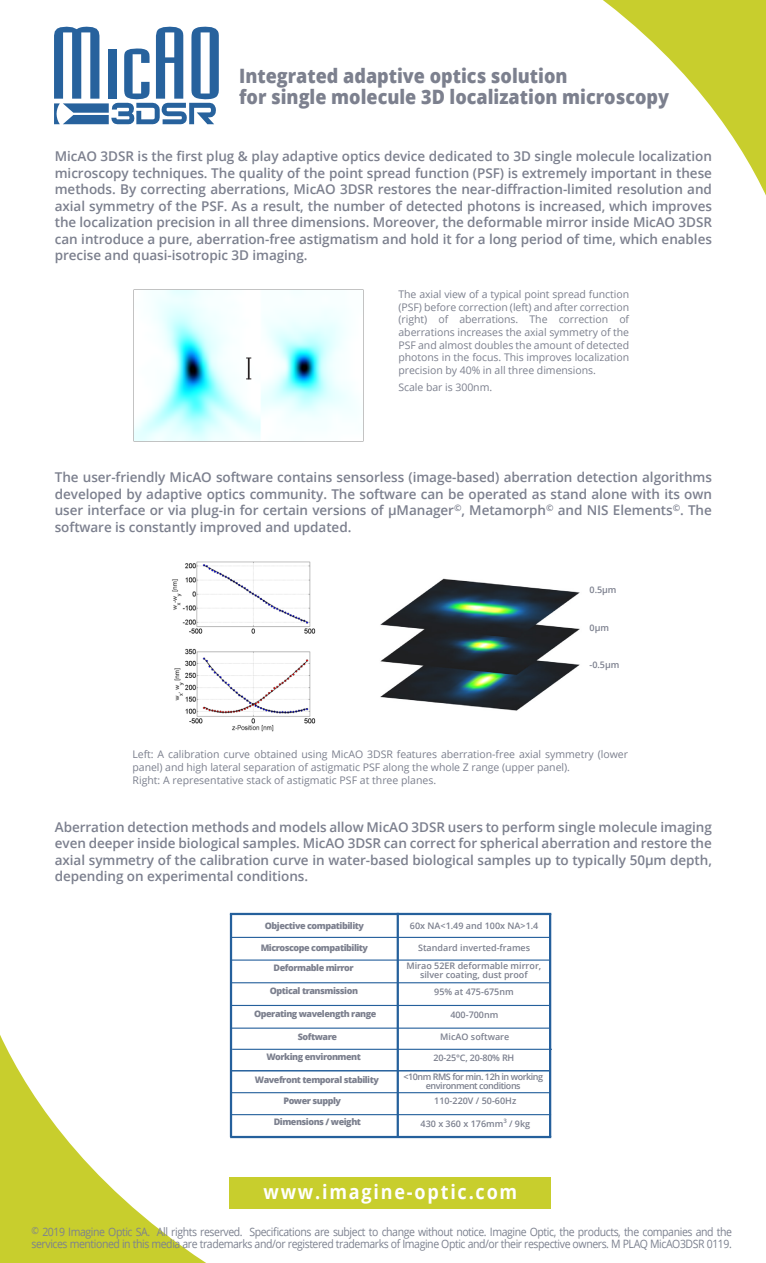
<style>
.page{position:relative;width:766px;height:1263px;background:#fff}
.page>*{position:absolute;margin:0;border:0;box-sizing:border-box;transform-origin:0 0}
.t1{font:800 19.8px/21.6px "Open Sans";color:#7c808e;scale:.91 1}
.t2{font:700 19.8px "Open Sans";letter-spacing:.1em;color:#fff;scale:.91 1}
.t3{font:600 13.5px/16.5px "Open Sans";letter-spacing:-.005em;color:#7c808e;text-align:justify}
.t4{font:11.55px/12px "Open Sans";letter-spacing:-.04em;color:#7c818f;scale:.91 1}
.t5{font:10.5px/12.6px "Open Sans";letter-spacing:-.005em;color:#7c808e;text-align:justify}
.t6{font:600 9px/9px "Open Sans";color:#7c808e;text-align:center}
.t7{font:800 9px "Open Sans";letter-spacing:-.05em;color:#7c808e}
.t8{font:600 9px/9px "Open Sans";letter-spacing:-.05em;color:#7c808e;text-align:center}
.t9{font:600 6px "Open Sans";color:#7c808e}
.s1{font-size:9.9px}
</style>
<div class="page">
<svg style="left:0;top:938px;width:552px;height:325px"></svg>
<div style="left:230px;top:1178px;width:321px;height:31px;background:#c8ce2d"></div>
<svg style="left:54px;top:0;width:711px;height:295px"></svg>
<img style="left:133px;top:289px;width:230px;height:152px">
<img style="left:172px;top:561px;width:144px;height:171px">
<hr style="left:230px;top:913px;width:321px;height:2px;background:#25609c">
<hr style="left:230px;top:914px;width:2px;height:223px;background:#25609c">
<hr style="left:230px;top:1136px;width:321px;height:2px;background:#25609c">
<hr style="left:396px;top:913px;width:3px;height:223px;background:#25609c">
<hr style="left:549px;top:914px;width:2px;height:223px;background:#25609c">
<hr style="left:231px;top:937px;width:319px;height:1px;background:#25609c">
<hr style="left:231px;top:959px;width:319px;height:2px;background:#25609c">
<hr style="left:231px;top:982px;width:319px;height:1px;background:#25609c">
<hr style="left:231px;top:1005px;width:319px;height:1px;background:#25609c">
<hr style="left:230px;top:1027px;width:320px;height:2px;background:#25609c">
<hr style="left:232px;top:1049px;width:320px;height:1px;background:#25609c">
<hr style="left:231px;top:1070px;width:319px;height:1px;background:#25609c">
<hr style="left:231px;top:1092px;width:319px;height:1px;background:#25609c">
<hr style="left:231px;top:1114px;width:320px;height:1px;background:#25609c">
<svg style="left:54px;top:27px;width:165px;height:97px"></svg>
<svg style="left:246px;top:358px;width:5px;height:21px"></svg>
<img style="left:380px;top:578px;width:200px;height:133px">
<h1 class="t1" style="left:239px;top:64px;width:474px">Integrated adaptive optics solution<br>for single molecule 3D localization microscopy</h1>
<p class="t3" style="left:55px;top:148px;width:658px">MicAO 3DSR is the first plug &amp; play adaptive optics device dedicated to 3D single molecule localization microscopy techniques. The quality of the point spread function (PSF) is extremely important in these methods. By correcting aberrations, MicAO 3DSR restores the near-diffraction-limited resolution and axial symmetry of the PSF. As a result, the number of detected photons is increased, which improves the localization precision in all three dimensions. Moreover, the deformable mirror inside MicAO 3DSR can introduce a pure, aberration-free astigmatism and hold it for a long period of time, which enables precise and quasi-isotropic 3D imaging.</p>
<p class="t5" style="left:398px;top:288px;width:232px">The axial view of a typical point spread function (PSF) before correction (left) and after correction (right) of aberrations. The correction of aberrations increases the axial symmetry of the PSF and almost doubles the amount of detected photons in the focus. This improves localization precision by 40% in all three dimensions.</p>
<p class="t5" style="left:398px;top:380px;width:95px">Scale bar is 300nm.</p>
<p class="t3" style="left:55px;top:469px;width:658px">The user-friendly MicAO software contains sensorless (image-based) aberration detection algorithms developed by adaptive optics community. The software can be operated as stand alone with its own user interface or via plug-in for certain versions of µManager<sup>©</sup>, Metamorph<sup>©</sup> and NIS Elements<sup>©</sup>. The software is constantly improved and updated.</p>
<p class="t6" style="left:589px;top:585px;width:28px">0.5µm</p>
<p class="t6" style="left:589px;top:623px;width:21px">0µm</p>
<p class="t6" style="left:589px;top:660px;width:31px">-0.5µm</p>
<p class="t5" style="left:132px;top:748px;width:497px">Left: A calibration curve obtained using MicAO 3DSR features aberration-free axial symmetry (lower panel) and high lateral separation of astigmatic PSF along the whole Z range (upper panel).</p>
<p class="t5" style="left:132px;top:774px;width:305px">Right: A representative stack of astigmatic PSF at three planes.</p>
<p class="t3" style="left:55px;top:818px;width:658px">Aberration detection methods and models allow MicAO 3DSR users to perform single molecule imaging even deeper inside biological samples. MicAO 3DSR can correct for spherical aberration and restore the axial symmetry of the calibration curve in water-based biological samples up to typically 50µm depth, depending on experimental conditions.</p>
<p class="t7" style="left:265px;top:919px;width:101px">Objective compatibility</p>
<p class="t7" style="left:260px;top:940px;width:109px">Microscope compatibility</p>
<p class="t7" style="left:270px;top:984px;width:90px">Optical transmission</p>
<p class="t7" style="left:254px;top:1007px;width:124px">Operating wavelength range</p>
<p class="t7" style="left:298px;top:1030px;width:41px">Software</p>
<p class="t7" style="left:273px;top:961px;width:82px">Deformable mirror</p>
<p class="t7" style="left:266px;top:1050px;width:96px">Working environment</p>
<p class="t7" style="left:283px;top:1093px;width:59px">Power supply</p>
<p class="t7" style="left:255px;top:1073px;width:126px">Wavefront temporal stability</p>
<p class="t7" style="left:273px;top:1115px;width:89px">Dimensions / weight</p>
<p class="t6" style="left:410px;top:921px;width:130px">60x NA&lt;1.49 and 100x NA&gt;1.4</p>
<p class="t6" style="left:418px;top:943px;width:113px">Standard inverted-frames</p>
<p class="t6" style="left:434px;top:987px;width:81px">95% at 475-675nm</p>
<p class="t6" style="left:450px;top:1010px;width:50px">400-700nm</p>
<p class="t6" style="left:440px;top:1032px;width:70px">MicAO software</p>
<p class="t6" style="left:406px;top:961px;width:136px">Mirao 52ER deformable mirror, silver coating, dust proof</p>
<p class="t6" style="left:433px;top:1053px;width:82px">20-25°C, 20-80% RH</p>
<p class="t6" style="left:434px;top:1096px;width:84px">110-220V / 50-60Hz</p>
<p class="t8" style="left:403px;top:1072px;width:141px">&lt;10nm RMS for min. 12h in working environment conditions</p>
<p class="t6" style="left:420px;top:1118px;width:84px">430 x 360 x 176mm</p>
<p class="t9" style="left:503px;top:1116px;width:5px">3</p>
<p class="t6" style="left:509px;top:1118px;width:23px">/ 9kg</p>
<h1 class="t2" style="left:263px;top:1178px;width:280px">www.imagine-optic.com</h1>
<p class="t4" style="left:32px;top:1225px;width:771px"><span class="s1">©</span> 2019 Imagine Optic SA. All rights reserved. Specifications are subject to change without notice. Imagine Optic, the products, the companies and the services mentioned in this media are trademarks and/or registered trademarks of Imagine Optic and/or their respective owners. M PLAQ MicAO3DSR 0119.</p>
</div>
